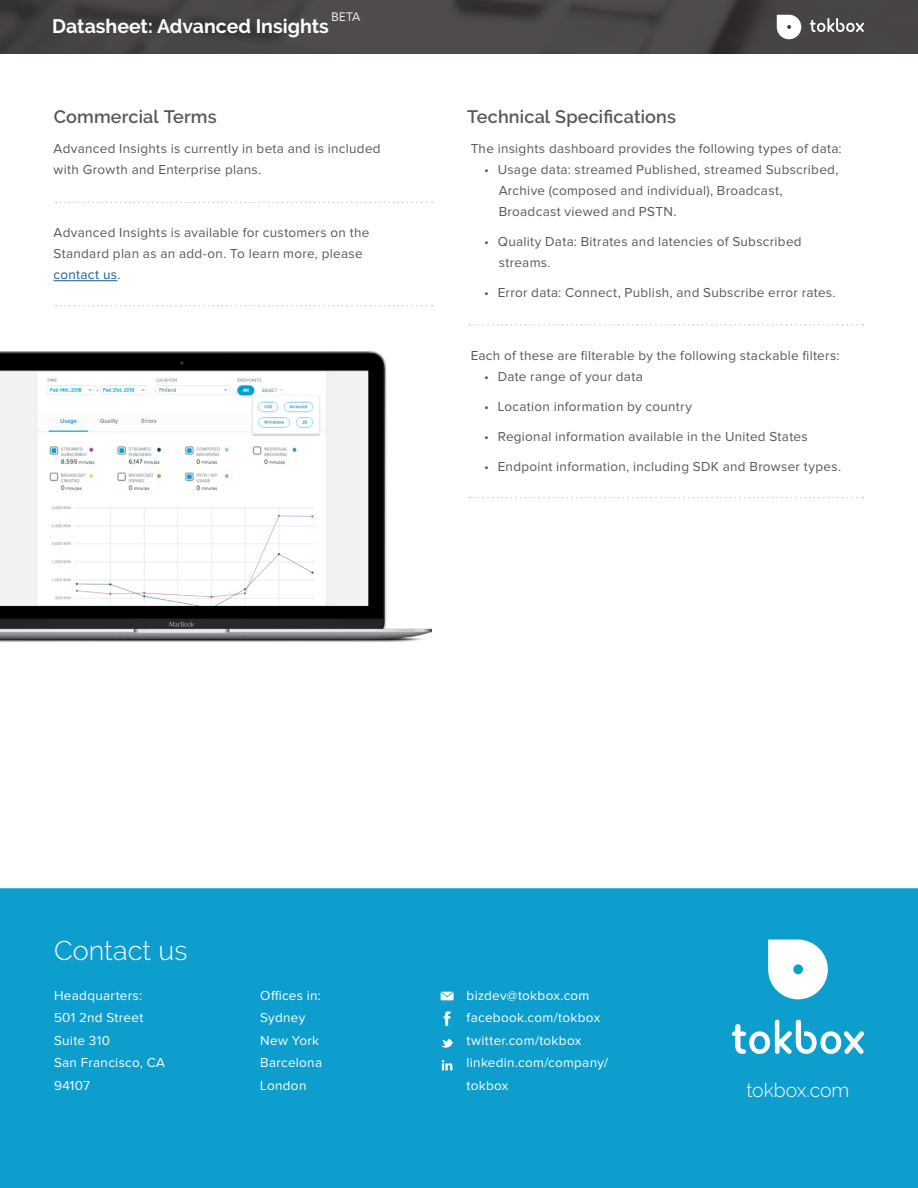
<style>
.page{position:relative;width:918px;height:1188px;background:#fff}
.page>*{position:absolute;margin:0;border:0;box-sizing:border-box;transform-origin:0 0}
.Sub_Header{font:300 27px "Raleway";color:#fff}
.FrontPage_Title{font:700 19.5px "Raleway";color:#fff}
.Sub_Header_copy_WHIT{font:300 19.5px "Raleway";letter-spacing:-.005em;color:#fff}
.Body_TextTitle_Blue{font:600 18px "Raleway";letter-spacing:.01em;color:#57585a}
.Body_TextTitle_Blue-2{font:13.5px/21px "Proxima Nova";letter-spacing:.02em;color:#57585a}
.Body_Text_8pt{font:13.5px/22.5px "Proxima Nova";letter-spacing:.02em;color:#fff}
.Paragraph_Body_Copy{font:13.5px "Proxima Nova";letter-spacing:.02em;color:#57585a}
.t1{font:12px "Muli";color:#f0f1f2}
.s1{color:#175d9e}
</style>
<div class="page">
<svg style="left:0;top:0;width:918px;height:54px;background:#474344"></svg>
<svg style="left:777px;top:15px;width:24px;height:24px"></svg>
<svg style="left:810px;top:18px;width:54px;height:14px"></svg>
<div style="left:0;top:888px;width:918px;height:300px;background:#0d9ece"></div>
<svg style="left:768px;top:940px;width:60px;height:59px"></svg>
<svg style="left:732px;top:1020px;width:132px;height:34px"></svg>
<svg style="left:441px;top:1039px;width:13px;height:9px"></svg>
<svg style="left:442px;top:1060px;width:10px;height:10px"></svg>
<svg style="left:444px;top:1011px;width:6px;height:15px"></svg>
<svg style="left:441px;top:992px;width:13px;height:8px"></svg>
<hr style="left:54px;top:280px;width:63px;height:1px;background:#175d9e">
<svg style="left:56px;top:202px;width:377px;height:1px"></svg>
<svg style="left:56px;top:305px;width:377px;height:1px"></svg>
<svg style="left:469px;top:324px;width:394px;height:2px"></svg>
<svg style="left:469px;top:497px;width:394px;height:1px"></svg>
<img style="left:0;top:351px;width:432px;height:291px">
<p class="t1" style="left:331px;top:10px;width:31px">BETA</p>
<p class="FrontPage_Title" style="left:52px;top:15px;width:278px">Datasheet: Advanced Insights</p>
<p class="Body_TextTitle_Blue" style="left:54px;top:106px;width:164px">Commercial Terms</p>
<p class="Body_TextTitle_Blue-2" style="left:54px;top:139px;width:329px">Advanced Insights is currently in beta and is included with Growth and Enterprise plans.</p>
<p class="Body_TextTitle_Blue-2" style="left:54px;top:223px;width:317px">Advanced Insights is available for customers on the<br>Standard plan as an add-on. To learn more, please <span class="s1">contact us</span>.</p>
<p class="Body_TextTitle_Blue" style="left:467px;top:106px;width:210px">Technical Specifications</p>
<p class="Paragraph_Body_Copy" style="left:471px;top:142px;width:373px">The insights dashboard provides the following types of data:</p>
<p class="Body_TextTitle_Blue-2" style="left:499px;top:159px;width:341px;text-indent:-15px">• Usage data: streamed Published, streamed Subscribed,<br>Archive (composed and individual), Broadcast,<br>Broadcast viewed and PSTN.</p>
<p class="Body_TextTitle_Blue-2" style="left:499px;top:231px;width:305px;text-indent:-15px">• Quality Data: Bitrates and latencies of Subscribed streams.</p>
<p class="Body_TextTitle_Blue-2" style="left:484px;top:282px;width:353px">• Error data: Connect, Publish, and Subscribe error rates.</p>
<p class="Paragraph_Body_Copy" style="left:471px;top:349px;width:370px">Each of these are filterable by the following stackable filters:</p>
<p class="Body_TextTitle_Blue-2" style="left:484px;top:366px;width:160px">• Date range of your data</p>
<p class="Body_TextTitle_Blue-2" style="left:484px;top:396px;width:209px">• Location information by country</p>
<p class="Body_TextTitle_Blue-2" style="left:484px;top:426px;width:325px">• Regional information available in the United States</p>
<p class="Body_TextTitle_Blue-2" style="left:484px;top:456px;width:359px">• Endpoint information, including SDK and Browser types.</p>
<p class="Sub_Header" style="left:54px;top:934px;width:135px">Contact us</p>
<p class="Body_Text_8pt" style="left:54px;top:984px;width:90px">Headquarters:</p>
<p class="Body_Text_8pt" style="left:54px;top:1007px;width:91px">501 2nd Street</p>
<p class="Body_Text_8pt" style="left:54px;top:1029px;width:57px">Suite 310</p>
<p class="Body_Text_8pt" style="left:54px;top:1052px;width:113px">San Francisco, CA</p>
<p class="Body_Text_8pt" style="left:54px;top:1074px;width:38px">94107</p>
<p class="Body_Text_8pt" style="left:260px;top:984px;width:62px">Offices in:</p>
<p class="Body_Text_8pt" style="left:260px;top:1007px;width:46px">Sydney</p>
<p class="Body_Text_8pt" style="left:260px;top:1029px;width:60px">New York</p>
<p class="Body_Text_8pt" style="left:260px;top:1052px;width:63px">Barcelona</p>
<p class="Body_Text_8pt" style="left:260px;top:1074px;width:48px">London</p>
<p class="Body_Text_8pt" style="left:467px;top:984px;width:124px">bizdev@tokbox.com</p>
<p class="Body_Text_8pt" style="left:467px;top:1007px;width:143px">facebook.com/tokbox twitter.com/tokbox linkedin.com/company/ tokbox</p>
<p class="Sub_Header_copy_WHIT" style="left:747px;top:1079px;width:104px">tokbox.com</p>
</div>
